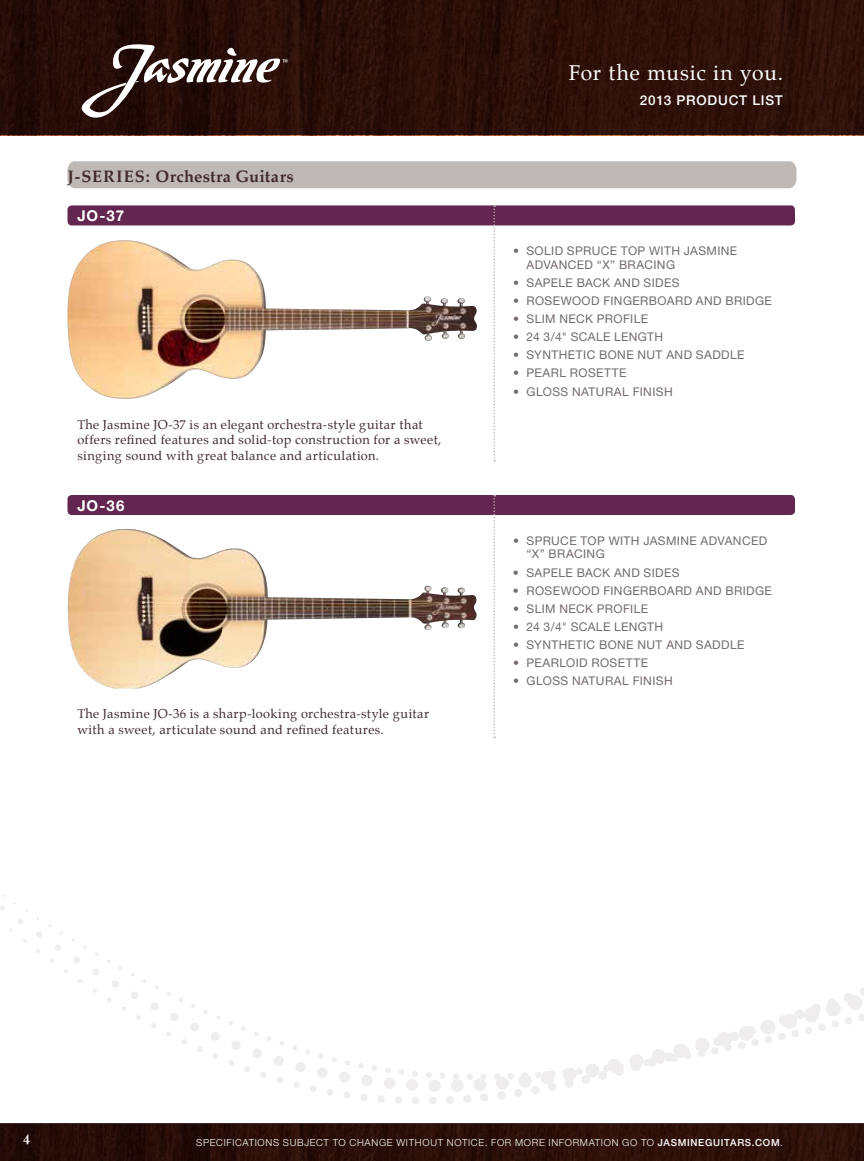
<style>
.page{position:relative;width:864px;height:1161px;background:#fff}
.page>*{position:absolute;margin:0;border:0;box-sizing:border-box;transform-origin:0 0}
.t1{font:21px "Palatino";letter-spacing:.035em;color:#fff}
.t2{font:700 16.5px "Palatino";letter-spacing:.025em;color:#3f2b2e}
.t3{font:700 16.5px "Perpetua";color:#fff}
.t4{font:700 15px "Helvetica Neue";letter-spacing:.06em;color:#fff}
.t5{font:500 13.5px "Helvetica Neue";letter-spacing:.06em;color:#fff}
.t6{font:12.75px/15.3px "Palatino";letter-spacing:.025em;color:#3f2b2e}
.t7{font:12px/13.5px "Helvetica Neue";letter-spacing:.03em;color:#726a6b}
.t8{font:300 9.75px "Helvetica Neue";letter-spacing:.07em;color:#fff}
.s1{font-weight:500}
</style>
<div class="page">
<svg style="left:0;top:1123px;width:864px;height:2px;background:#341d1b"></svg>
<img style="left:0;top:0;width:863px;height:135px">
<img style="left:0;top:1125px;width:864px;height:36px">
<hr style="left:863px;top:0;width:1px;height:135px;background:#3f2b2e">
<img style="left:863px;top:1127px;width:1px;height:34px">
<div style="left:521px;top:1072px;width:7px;height:7px;background:#efeded;border-radius:3px"></div>
<div style="left:508px;top:1073px;width:6px;height:7px;background:#efeded;border-radius:3px"></div>
<div style="left:494px;top:1073px;width:7px;height:7px;background:#efeded;border-radius:3px"></div>
<div style="left:480px;top:1074px;width:7px;height:6px;background:#efeded;border-radius:3px"></div>
<div style="left:467px;top:1073px;width:6px;height:7px;background:#efeded;border-radius:3px"></div>
<div style="left:385px;top:1067px;width:6px;height:7px;background:#f0eeed;border-radius:3px"></div>
<svg style="left:305px;top:1050px;width:5px;height:5px"></svg>
<svg style="left:292px;top:1045px;width:5px;height:5px"></svg>
<svg style="left:279px;top:1041px;width:5px;height:5px"></svg>
<svg style="left:267px;top:1036px;width:4px;height:5px"></svg>
<svg style="left:254px;top:1031px;width:4px;height:5px"></svg>
<svg style="left:241px;top:1026px;width:5px;height:5px"></svg>
<svg style="left:229px;top:1021px;width:4px;height:4px"></svg>
<svg style="left:216px;top:1016px;width:4px;height:4px"></svg>
<svg style="left:204px;top:1010px;width:4px;height:4px"></svg>
<svg style="left:191px;top:1004px;width:4px;height:4px"></svg>
<svg style="left:179px;top:998px;width:4px;height:4px"></svg>
<svg style="left:167px;top:992px;width:4px;height:4px"></svg>
<div style="left:518px;top:1074px;width:14px;height:14px;background:#efeded;border-radius:6px"></div>
<div style="left:496px;top:1076px;width:13px;height:14px;background:#efeded;border-radius:6px"></div>
<svg style="left:474px;top:1078px;width:13px;height:13px"></svg>
<svg style="left:426px;top:1072px;width:38px;height:20px"></svg>
<svg style="left:384px;top:1069px;width:34px;height:22px"></svg>
<svg style="left:358px;top:1063px;width:19px;height:23px"></svg>
<svg style="left:317px;top:1054px;width:33px;height:28px"></svg>
<svg style="left:295px;top:1062px;width:10px;height:10px"></svg>
<svg style="left:274px;top:1056px;width:10px;height:10px"></svg>
<svg style="left:253px;top:1049px;width:9px;height:9px"></svg>
<svg style="left:232px;top:1041px;width:9px;height:9px"></svg>
<svg style="left:211px;top:1032px;width:9px;height:9px"></svg>
<svg style="left:190px;top:1023px;width:9px;height:8px"></svg>
<svg style="left:170px;top:1013px;width:9px;height:8px"></svg>
<svg style="left:150px;top:1002px;width:8px;height:8px"></svg>
<svg style="left:131px;top:992px;width:7px;height:7px"></svg>
<svg style="left:112px;top:980px;width:7px;height:8px"></svg>
<svg style="left:0;top:906px;width:5px;height:5px"></svg>
<svg style="left:531px;top:987px;width:333px;height:107px"></svg>
<div style="left:514px;top:1088px;width:9px;height:9px;background:#efeded;border-radius:4px"></div>
<div style="left:497px;top:1091px;width:9px;height:9px;background:#efeded;border-radius:4px"></div>
<div style="left:480px;top:1093px;width:9px;height:9px;background:#efeded;border-radius:4px"></div>
<div style="left:463px;top:1095px;width:8px;height:8px;background:#efeded;border-radius:4px"></div>
<div style="left:446px;top:1096px;width:8px;height:8px;background:#efeded;border-radius:4px"></div>
<div style="left:429px;top:1097px;width:8px;height:7px;background:#efeded;border-radius:4px"></div>
<div style="left:412px;top:1097px;width:7px;height:7px;background:#efeded;border-radius:4px"></div>
<div style="left:395px;top:1096px;width:7px;height:8px;background:#efeded;border-radius:4px"></div>
<div style="left:377px;top:1095px;width:8px;height:8px;background:#efeded;border-radius:4px"></div>
<div style="left:360px;top:1094px;width:8px;height:7px;background:#efeded;border-radius:3px"></div>
<div style="left:343px;top:1091px;width:8px;height:8px;background:#efeded;border-radius:3px"></div>
<div style="left:326px;top:1089px;width:8px;height:7px;background:#efeded;border-radius:3px"></div>
<div style="left:309px;top:1085px;width:8px;height:7px;background:#efeded;border-radius:3px"></div>
<svg style="left:293px;top:1082px;width:7px;height:6px"></svg>
<svg style="left:277px;top:1077px;width:6px;height:6px"></svg>
<svg style="left:260px;top:1072px;width:6px;height:6px"></svg>
<svg style="left:244px;top:1066px;width:6px;height:6px"></svg>
<svg style="left:228px;top:1060px;width:6px;height:6px"></svg>
<svg style="left:213px;top:1054px;width:5px;height:5px"></svg>
<svg style="left:197px;top:1047px;width:5px;height:5px"></svg>
<svg style="left:181px;top:1039px;width:6px;height:5px"></svg>
<svg style="left:166px;top:1031px;width:5px;height:6px"></svg>
<svg style="left:151px;top:1023px;width:5px;height:5px"></svg>
<svg style="left:136px;top:1015px;width:5px;height:5px"></svg>
<svg style="left:121px;top:1006px;width:5px;height:5px"></svg>
<svg style="left:107px;top:997px;width:4px;height:5px"></svg>
<svg style="left:36px;top:917px;width:63px;height:76px"></svg>
<svg style="left:9px;top:919px;width:14px;height:13px"></svg>
<svg style="left:82px;top:44px;width:205px;height:74px"></svg>
<div style="left:68px;top:161px;width:729px;height:27px;background:#bfb9b6"></div>
<div style="left:68px;top:205px;width:727px;height:20px;background:#622650;border-radius:4px"></div>
<img style="left:67px;top:241px;width:410px;height:158px">
<svg style="left:494px;top:205px;width:1px;height:257px"></svg>
<div style="left:68px;top:495px;width:727px;height:20px;background:#622650;border-radius:4px"></div>
<img style="left:68px;top:529px;width:409px;height:159px">
<svg style="left:494px;top:495px;width:1px;height:243px"></svg>
<h2 class="t2" style="left:68px;top:162px;width:228px">J-SERIES: Orchestra Guitars</h2>
<p class="t4" style="left:77px;top:207px;width:48px">JO-37</p>
<p class="t6" style="left:77px;top:417px;width:365px">The Jasmine JO-37 is an elegant orchestra-style guitar that offers refined features and solid-top construction for a sweet, singing sound with great balance and articulation.</p>
<p class="t4" style="left:77px;top:496px;width:49px">JO-36</p>
<p class="t6" style="left:77px;top:706px;width:353px">The Jasmine JO-36 is a sharp-looking orchestra-style guitar with a sweet, articulate sound and refined features.</p>
<h1 class="t1" style="left:569px;top:56px;width:216px">For the music in you.</h1>
<p class="t5" style="left:640px;top:92px;width:145px">2013 PRODUCT LIST</p>
<p class="t7" style="left:526px;top:244px;width:212px;text-indent:-14px">• SOLID SPRUCE TOP WITH JASMINE<br>ADVANCED “X” BRACING</p>
<p class="t7" style="left:513px;top:276px;width:167px">• SAPELE BACK AND SIDES</p>
<p class="t7" style="left:513px;top:294px;width:260px">• ROSEWOOD FINGERBOARD AND BRIDGE</p>
<p class="t7" style="left:513px;top:312px;width:137px">• SLIM NECK PROFILE</p>
<p class="t7" style="left:513px;top:330px;width:152px">• 24 3/4" SCALE LENGTH</p>
<p class="t7" style="left:513px;top:348px;width:233px">• SYNTHETIC BONE NUT AND SADDLE</p>
<p class="t7" style="left:513px;top:366px;width:115px">• PEARL ROSETTE</p>
<p class="t7" style="left:513px;top:384px;width:161px">• G LOSS NATURAL FINISH</p>
<p class="t7" style="left:526px;top:534px;width:242px;text-indent:-13px">• SPRUCE TOP WITH JASMINE ADVANCED “X” BRACING</p>
<p class="t7" style="left:513px;top:565px;width:167px">• SAPELE BACK AND SIDES</p>
<p class="t7" style="left:513px;top:583px;width:260px">• ROSEWOOD FINGERBOARD AND BRIDGE</p>
<p class="t7" style="left:513px;top:602px;width:137px">• SLIM NECK PROFILE</p>
<p class="t7" style="left:513px;top:620px;width:152px">• 24 3/4" SCALE LENGTH</p>
<p class="t7" style="left:513px;top:638px;width:233px">• SYNTHETIC BONE NUT AND SADDLE</p>
<p class="t7" style="left:513px;top:656px;width:137px">• PEARLOID ROSETTE</p>
<p class="t7" style="left:513px;top:674px;width:161px">• G LOSS NATURAL FINISH</p>
<h2 class="t3" style="left:23px;top:1129px;width:9px">4</h2>
<p class="t8" style="left:196px;top:1137px;width:588px">SPECIFICATIONS SUBJECT TO CHANGE WITHOUT NOTICE. FOR MORE INFORMATION GO TO <span class="s1">JASMI NEGUITARS.COM</span>.</p>
</div>
